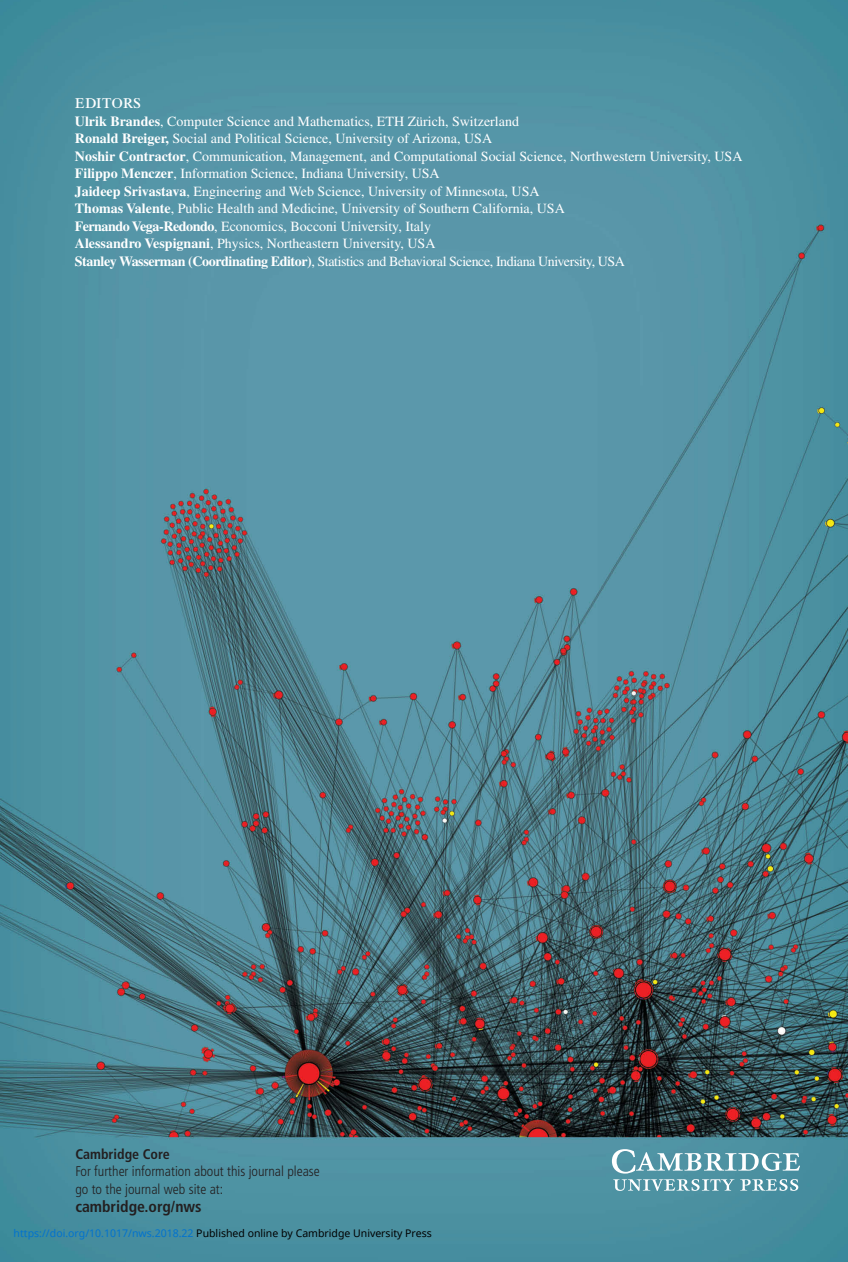
<style>
.page{position:relative;width:848px;height:1262px;background:#fff}
.page>*{position:absolute;margin:0;border:0;box-sizing:border-box;transform-origin:0 0}
.t1{font:20.12px "Times LT Std";color:#fff}
.t2{font:700 condensed 15.75px "Frutiger LT Std";color:#231f20}
.t3{font:14px/17.5px "Times LT Std";color:#fff}
.t4{font:300 condensed 14px/17.5px "Frutiger LT Std";color:#231f20}
.t5{font:700 condensed 14px "Frutiger LT Std";color:#231f20}
.t6{font:10.5px "Noto Sans";color:#000}
.s1{font-weight:700}
.s2{color:#0172cf}
</style>
<div class="page">
<img style="left:0;top:0;width:847px;height:1261px">
<svg style="left:611px;top:1148px;width:188px;height:42px;background:#76abb7"></svg>
<h1 class="t1" style="left:75px;top:94px;width:67px">editors</h1>
<p class="t3" style="left:75px;top:114px;width:668px"><span class="s1">Ulrik Brandes</span>, Computer Science and Mathematics, ETH Zürich, Switzerland<br><span class="s1">Ronald Breiger,</span> Social and Political Science, University of Arizona, USA<br><span class="s1">Noshir Contractor</span>, Communication, Management, and Computational Social Science, Northwestern University, USA <span class="s1">Filippo Menczer</span>, Information Science, Indiana University, USA<br><span class="s1">Jaideep Srivastava</span>, Engineering and Web Science, University of Minnesota, USA<br><span class="s1">Thomas Valente</span>, Public Health and Medicine, University of Southern California, USA<br><span class="s1">Fernando Vega-Redondo</span>, Economics, Bocconi University, Italy<br><span class="s1">Alessandro Vespignani</span>, Physics, Northeastern University, USA<br><span class="s1">Stanley Wasserman (Coordinating Editor)</span>, Statistics and Behavioral Science, Indiana University, USA</p>
<p class="t5" style="left:75px;top:1147px;width:96px">Cambridge Core</p>
<p class="t4" style="left:75px;top:1163px;width:246px">For further information about this journal please go to the journal web site at:</p>
<p class="t2" style="left:75px;top:1198px;width:128px">cambridge.org/nws</p>
<p class="t6" style="left:14px;top:1225px;width:419px"><span class="s2">https://doi.org/10.1017/nws.2018.22</span> Published online by Cambridge University Press</p>
</div>
